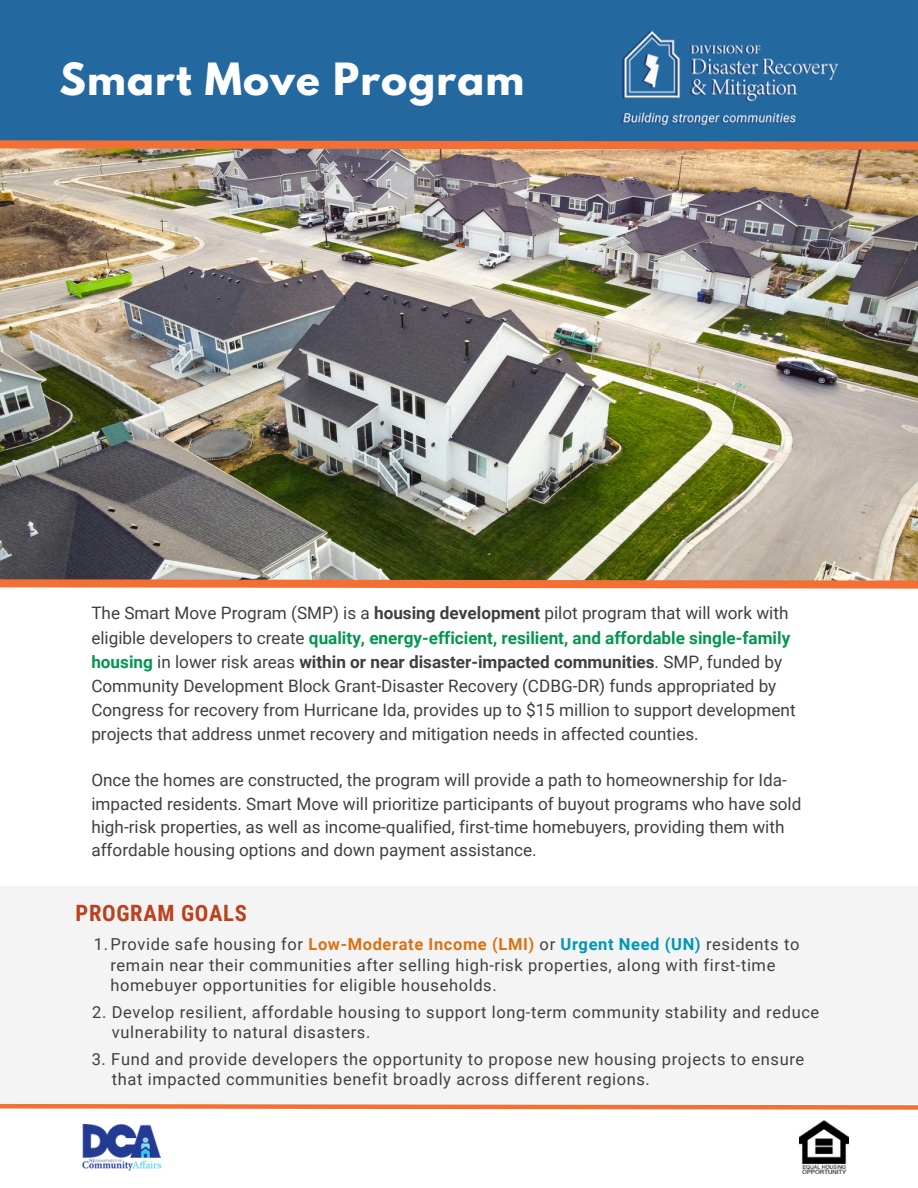
<style>
.page{position:relative;width:918px;height:1188px;background:#fff}
.page>*{position:absolute;margin:0;border:0;box-sizing:border-box;transform-origin:0 0}
.t1{font:700 39.3px "League Spartan";letter-spacing:.03em;color:#fff}
.t2{font:700 22.5px "Roboto Condensed";letter-spacing:.03em;color:#ba421f}
.t3{font:17.1px/24.2px "Roboto";color:#404042}
.t4{font:16.5px/20.2px "Roboto";letter-spacing:.04em;color:#404042}
.s1{font-weight:700}
.s2{font-weight:700;color:#059650}
.s3{font-weight:700;color:#d87214}
.s4{font-weight:700;color:#0097b2}
.s5{color:#f4f4f5}
</style>
<div class="page">
<div style="left:0;top:886px;width:918px;height:218px;background:#f4f4f5"></div>
<div style="left:0;top:0;width:918px;height:138px;background:#2369a0"></div>
<img style="left:82px;top:1124px;width:78px;height:48px">
<img style="left:800px;top:1121px;width:48px;height:52px">
<img style="left:0;top:152px;width:918px;height:425px">
<img style="left:609px;top:20px;width:242px;height:112px">
<svg style="left:0;top:138px;width:918px;height:14px;background:#ba7859"></svg>
<svg style="left:0;top:577px;width:918px;height:12px;background:#db8355"></svg>
<svg style="left:0;top:1104px;width:918px;height:6px;background:#f59265"></svg>
<svg style="left:84px;top:279px;width:41px;height:13px"></svg>
<svg style="left:70px;top:283px;width:7px;height:8px"></svg>
<p class="t1" style="left:60px;top:59px;width:466px">Smart Move Program</p>
<p class="t3" style="left:91px;top:601px;width:706px">The Smart Move Program (SMP) is a <span class="s1">housing development</span> pilot program that will work with eligible developers to create <span class="s2">quality, energy-efficient, resilient, and affordable single-family housing</span> in lower risk areas <span class="s1">within or near disaster-impacted communities</span>. SMP, funded by Community Development Block Grant-Disaster Recovery (CDBG-DR) funds appropriated by Congress for recovery from Hurricane Ida, provides up to $15 million to support development projects that address unmet recovery and mitigation needs in affected counties.</p>
<h1 class="t3" style="left:91px;top:769px;width:712px;line-height:23.1px">Once the homes are constructed, the program will provide a path to homeownership for Ida&shy;impacted residents. Smart Move will prioritize participants of buyout programs who have sold high-risk properties, as well as income-qualified, first-time homebuyers, providing them with affordable housing options and down payment assistance.</h1>
<p class="t2" style="left:76px;top:900px;width:173px">PROGRAM GOALS</p>
<p class="t4" style="left:110px;top:935px;width:691px;text-indent:-16px">1.Provide safe housing for <span class="s3">Low-Moderate Income (LMI)</span> or <span class="s4">Urgent Need (UN)</span> residents to remain near their communities after selling high-risk properties, along with first-time homebuyer opportunities for eligible households.</p>
<p class="t4" style="left:88px;top:1002px;width:733px">2. Develop resilient, affordable housing to support long-term community stability and reduce <span class="s5">...</span> vulnerability to natural disasters.</p>
<p class="t4" style="left:82px;top:1049px;width:723px;text-indent:9px">3. Fund and provide developers the opportunity to propose new housing projects to ensure <span class="s5">.....</span> that impacted communities benefit broadly across different regions.</p>
</div>
